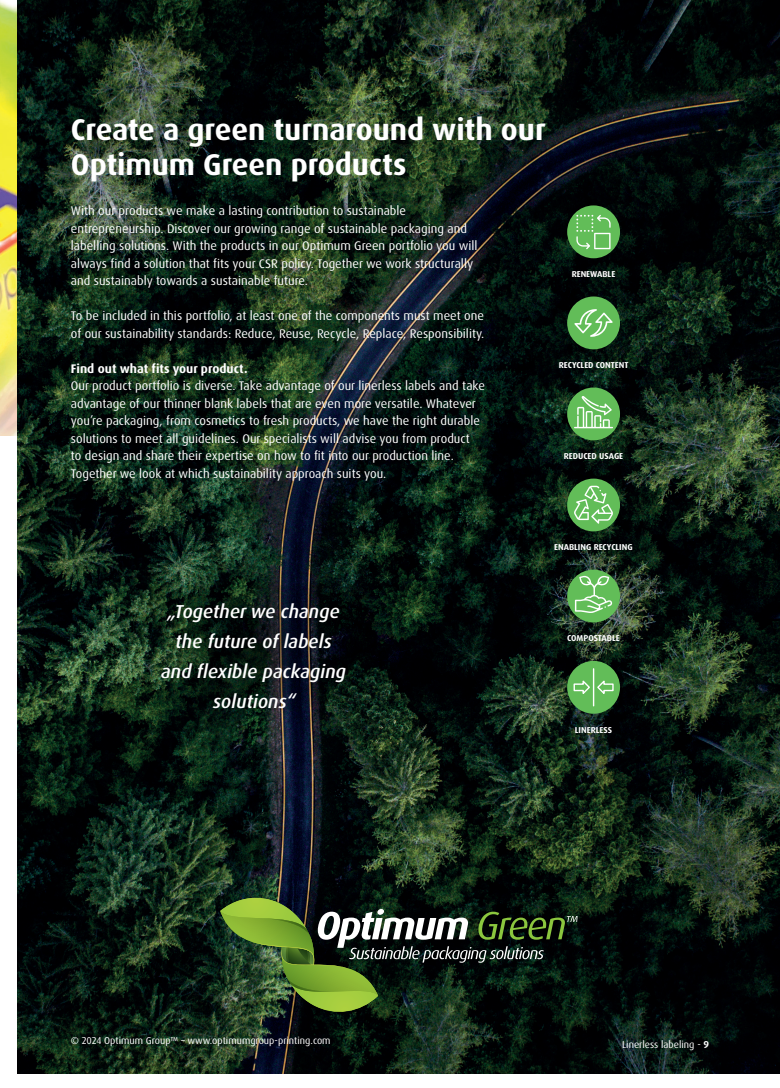
<style>
.page{position:relative;width:780px;height:1088px;background:#fff}
.page>*{position:absolute;margin:0;border:0;box-sizing:border-box;transform-origin:0 0}
.t1{font:700 30px/35px "Dax Pro";letter-spacing:-.005em;color:#fff}
.t2{font:italic 500 18.75px/30px "Dax Pro";color:#fff;text-align:center}
.t3{font:12.5px/17.5px "Dax Pro";color:#fff}
.t4{font:700 12.5px "Dax Pro";color:#fff}
.t5{font:10px "Dax Pro";color:#fff}
.t6{font:700 8.62px "Dax Pro";color:#fff}
.s1{font-weight:700}
</style>
<div class="page">
<img style="left:0;top:0;width:18px;height:436px">
<img style="left:18px;top:0;width:762px;height:1074px">
<svg style="left:105px;top:585px;width:306px;height:126px;background:#0d1b15"></svg>
<img style="left:220px;top:898px;width:357px;height:119px">
<div style="left:567px;top:661px;width:53px;height:53px;background:#62bd58;border-radius:50%"></div>
<hr style="left:593px;top:669px;width:1px;height:37px;background:#fff">
<svg style="left:573px;top:678px;width:41px;height:19px"></svg>
<div style="left:567px;top:570px;width:53px;height:52px;background:#62bd58;border-radius:50%"></div>
<svg style="left:575px;top:576px;width:37px;height:37px"></svg>
<div style="left:567px;top:479px;width:53px;height:52px;background:#62bd58;border-radius:50%"></div>
<svg style="left:574px;top:486px;width:39px;height:38px"></svg>
<div style="left:567px;top:387px;width:53px;height:53px;background:#62bd58;border-radius:50%"></div>
<svg style="left:574px;top:396px;width:39px;height:32px"></svg>
<div style="left:567px;top:296px;width:53px;height:53px;background:#62bd58;border-radius:50%"></div>
<svg style="left:574px;top:309px;width:38px;height:28px"></svg>
<div style="left:567px;top:205px;width:53px;height:53px;background:#62bd58;border-radius:50%"></div>
<svg style="left:576px;top:215px;width:34px;height:34px"></svg>
<h1 class="t1" style="left:71px;top:112px;width:476px">Create a green turnaround with our<br>Optimum Green products</h1>
<p class="t3" style="left:71px;top:202px;width:408px">With our products we make a lasting contribution to sustainable entrepreneurship. Discover our growing range of sustainable packaging and labelling solutions. With the products in our Optimum Green portfolio you will always find a solution that fits your CSR policy. Together we work structurally and sustainably towards a sustainable future.</p>
<p class="t3" style="left:71px;top:307px;width:415px">To be included in this portfolio, at least one of the components must meet one of our sustainability standards: Reduce, Reuse, Recycle, Replace, Responsibility.</p>
<p class="t4" style="left:71px;top:360px;width:178px">Find out what fits your product.</p>
<p class="t3" style="left:71px;top:377px;width:415px">Our product portfolio is diverse. Take advantage of our linerless labels and take advantage of our thinner blank labels that are even more versatile. Whatever you’re packaging, from cosmetics to fresh products, we have the right durable solutions to meet all guidelines. Our specialists will advise you from product<br>to design and share their expertise on how to fit into our production line.<br>Together we look at which sustainability approach suits you.</p>
<p class="t6" style="left:571px;top:268px;width:45px">RENEWABLE</p>
<p class="t6" style="left:558px;top:359px;width:71px">RECYCLED CONTENT</p>
<p class="t6" style="left:563px;top:450px;width:61px">REDUCED USAGE</p>
<h2 class="t2" style="left:161px;top:596px;width:186px">„Together we change the future of labels and flexible packaging solutions“</h2>
<p class="t6" style="left:554px;top:542px;width:80px">ENABLING RECYCLING</p>
<p class="t6" style="left:567px;top:633px;width:54px">COMPOSTABLE</p>
<p class="t6" style="left:575px;top:724px;width:39px">LINERLESS</p>
<p class="t5" style="left:71px;top:1033px;width:261px">© 2024 Optimum Group™ – www.optimumgroup-printing.com</p>
<p class="t5" style="left:622px;top:1038px;width:88px">Linerless labeling - <span class="s1">9</span></p>
</div>
